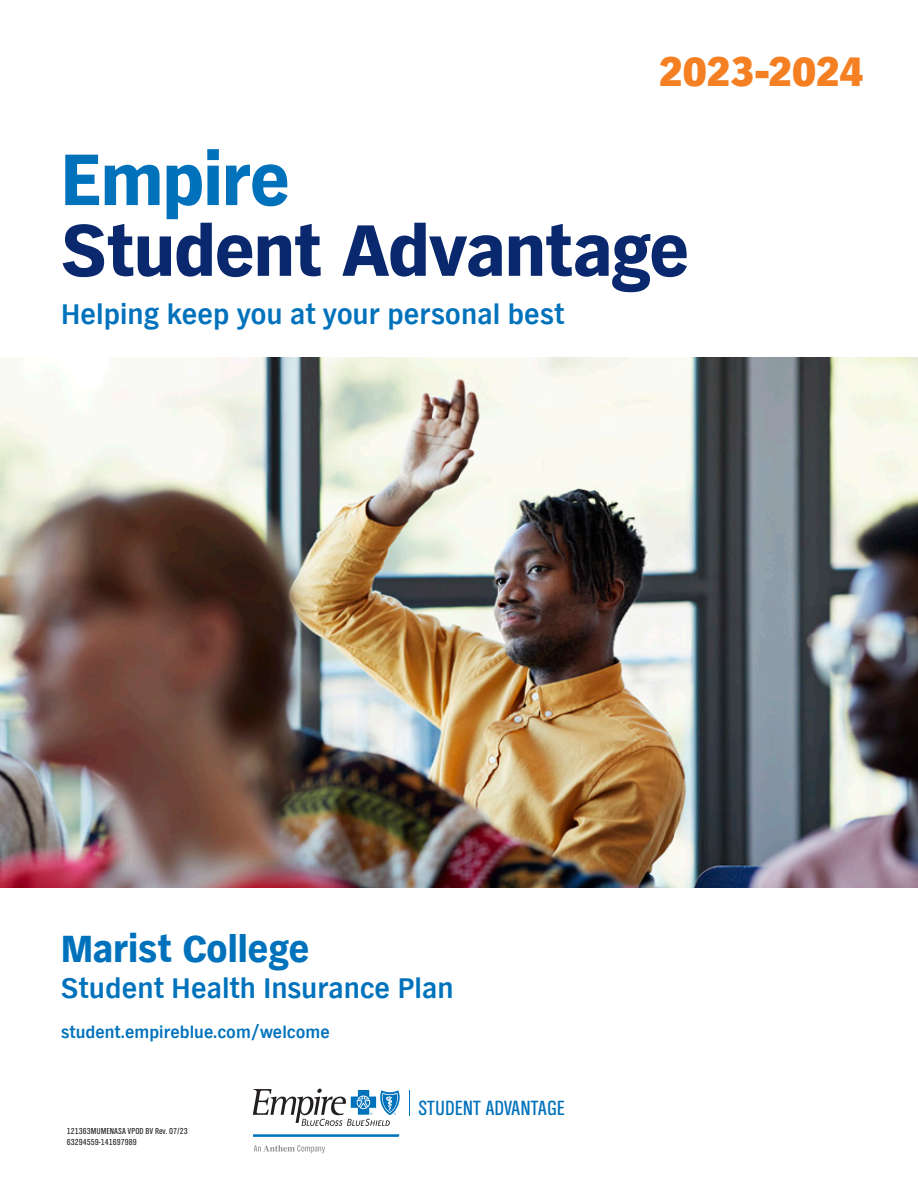
<style>
.page{position:relative;width:918px;height:1188px;background:#fff}
.page>*{position:absolute;margin:0;border:0;box-sizing:border-box;transform-origin:0 0}
.VP_Main_Headline{font:900 75.6px/70.8px "TV Nord EF";letter-spacing:-.015em;color:#09286d}
.VP_Main_Headline-2{font:800 42px "TV Nord EF";letter-spacing:-.005em;color:#f58023}
.t1{font:900 39px "TV Nord EF";color:#0072bc}
.t2{font:700 30px "TV Nord EF";color:#0072bc}
.t3{font:21.45px "TV Nord Cond EF";color:#0072bc}
.t4{font:700 18px "TV Nord EF";color:#0072bc}
.t5{font:9px "TV Nord EF Regular Con";color:#231f20}
.s1{color:#0072bc}
</style>
<div class="page">
<img style="left:0;top:358px;width:918px;height:529px">
<svg style="left:409px;top:1090px;width:1px;height:26px"></svg>
<svg style="left:253px;top:1089px;width:147px;height:37px"></svg>
<svg style="left:254px;top:1145px;width:71px;height:8px"></svg>
<svg style="left:253px;top:1134px;width:147px;height:3px"></svg>
<p class="VP_Main_Headline-2" style="left:659px;top:47px;width:207px">2023-2024</p>
<p class="VP_Main_Headline" style="left:61px;top:147px;width:629px"><span class="s1">Empire<br></span>Student Advantage</p>
<p class="t2" style="left:61px;top:297px;width:505px">Helping keep you at your personal best</p>
<p class="t1" style="left:61px;top:926px;width:250px">Marist College</p>
<p class="t2" style="left:61px;top:971px;width:394px">Student Health Insurance Plan</p>
<p class="t4" style="left:61px;top:1022px;width:270px">student.empireblue.com/welcome</p>
<p class="t5" style="left:67px;top:1126px;width:123px">121363MUMENASA VPOD BV Rev. 07/23</p>
<p class="t5" style="left:67px;top:1137px;width:72px">63294559-141697989</p>
<p class="t3" style="left:418px;top:1097px;width:148px">STUDENT ADVANTAGE</p>
</div>
